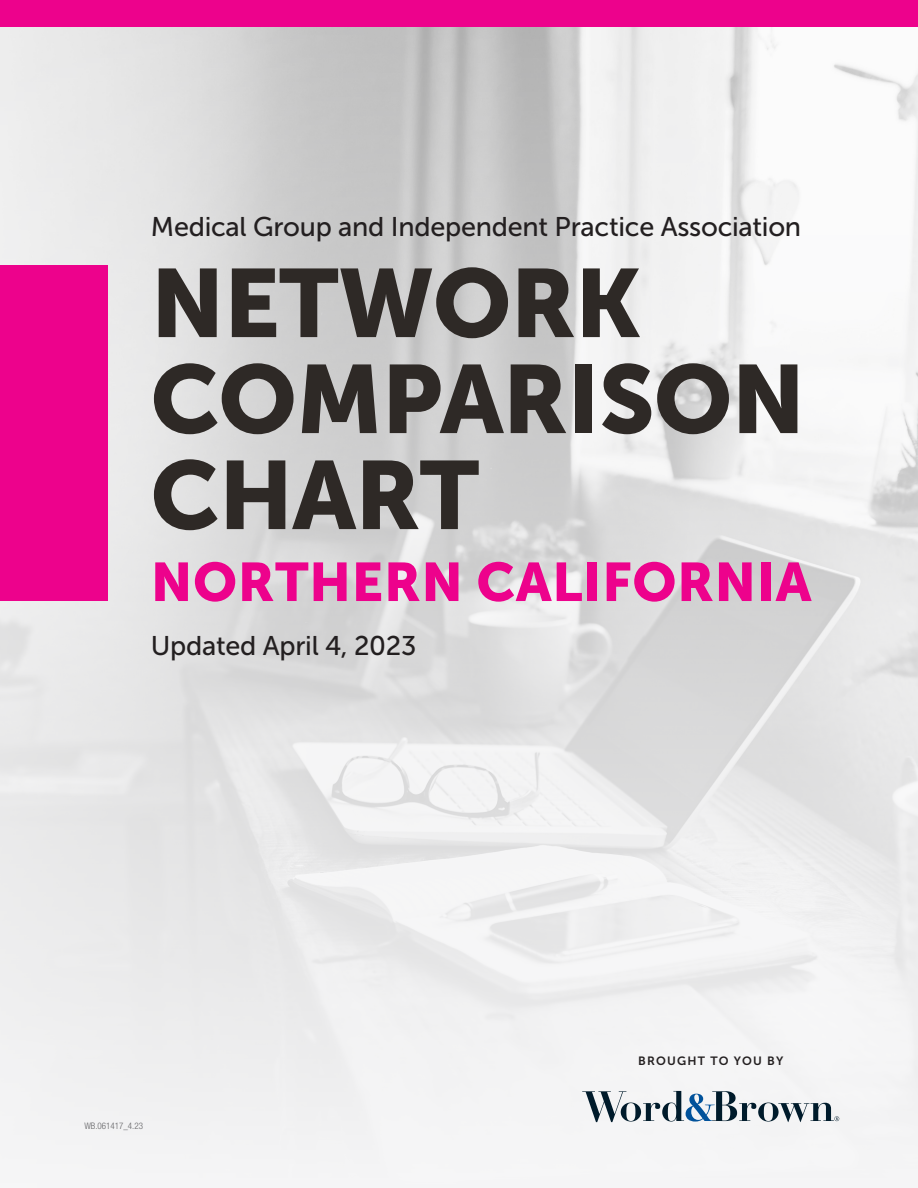
<style>
.page{position:relative;width:918px;height:1188px;background:#fff}
.page>*{position:absolute;margin:0;border:0;box-sizing:border-box;transform-origin:0 0}
.t1{font:96px/96px "Museo Sans 900";letter-spacing:-.01em;color:#2e2926}
.t2{font:54px "Museo Sans 900";letter-spacing:.01em;color:#ed028c}
.t3{font:27px "Museo Sans 500";letter-spacing:-.01em;color:#231f20}
.t4{font:12px "Museo Sans 700";letter-spacing:.1em;color:#231f20}
.t5{font:300 condensed 9px "Helvetica Neue LT Std";color:#636366}
</style>
<div class="page">
<img style="left:0;top:27px;width:918px;height:1151px">
<div style="left:0;top:0;width:918px;height:27px;background:#ed028c"></div>
<div style="left:0;top:265px;width:107px;height:336px;background:#ed028c"></div>
<svg style="left:582px;top:1091px;width:257px;height:31px"></svg>
<p class="t3" style="left:151px;top:212px;width:652px">Medical Group and Independent Practice Association</p>
<p class="t1" style="left:151px;top:255px;width:656px">NETWORK<br>COMPARISON<br>CHART</p>
<p class="t2" style="left:151px;top:551px;width:662px">NORTHERN CALIFORNIA</p>
<p class="t3" style="left:151px;top:631px;width:267px">Updated April 4, 2023</p>
<p class="t5" style="left:84px;top:1120px;width:60px">WB.061417_4.23</p>
<p class="t4" style="left:638px;top:1054px;width:147px">BROUGHT TO YOU BY</p>
</div>
